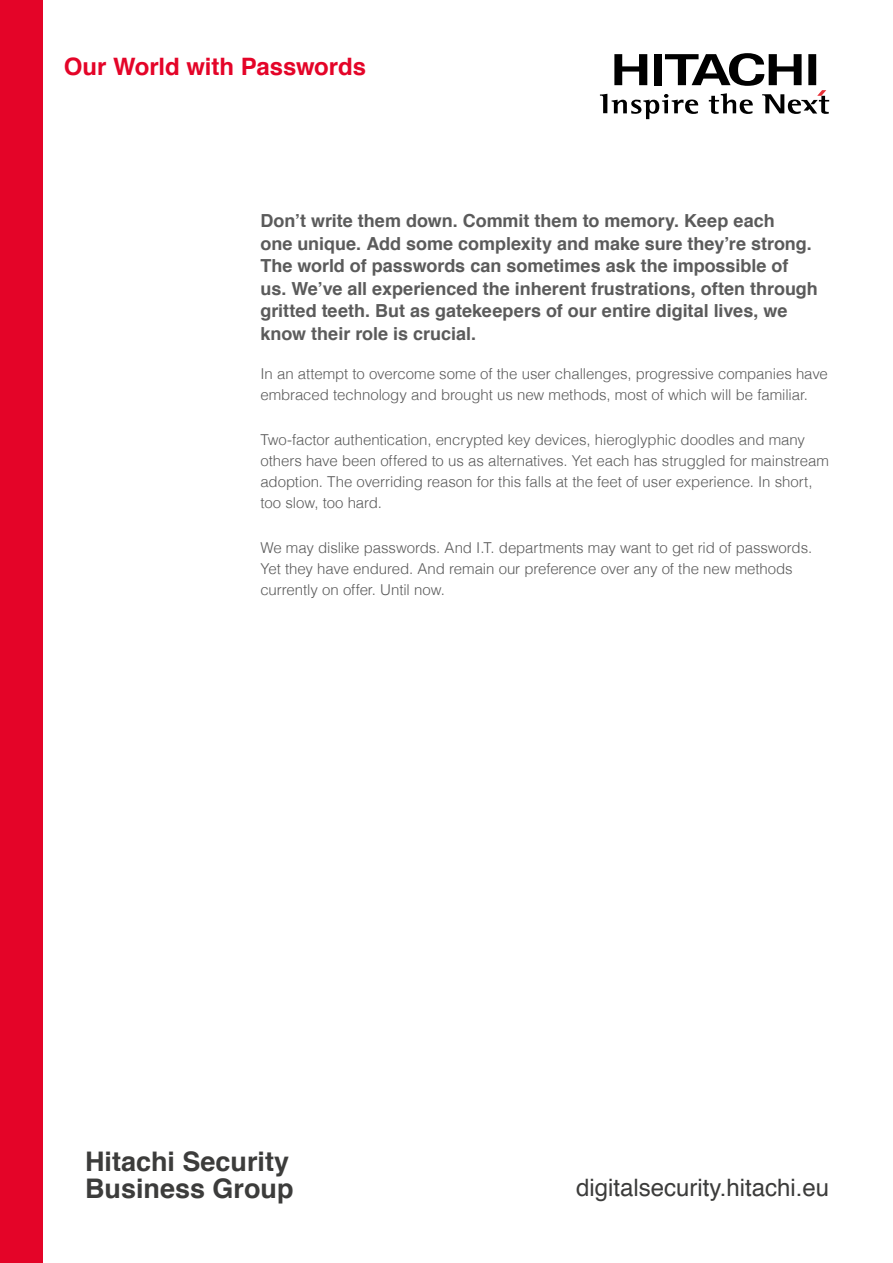
<style>
.page{position:relative;width:893px;height:1263px;background:#fff}
.page>*{position:absolute;margin:0;border:0;box-sizing:border-box;transform-origin:0 0}
.t1{font:700 27px/27px "Helvetica";color:#3c3c3b}
.t2{font:24px "Helvetica";color:#3c3c3b}
.t3{font:700 24px "Helvetica";letter-spacing:-.005em;color:#e40428}
.t4{font:700 18px/22.5px "Helvetica";color:#5b5b5b}
.t5{font:300 15px/21px "Helvetica";letter-spacing:-.005em;color:#5b5b5b}
</style>
<div class="page">
<div style="left:0;top:0;width:43px;height:1263px;background:#e40428"></div>
<svg style="left:600px;top:53px;width:229px;height:66px"></svg>
<h2 class="t3" style="left:64px;top:47px;width:304px">Our World with Passwords</h2>
<p class="t4" style="left:260px;top:210px;width:559px">Don’t write them down. Commit them to memory. Keep each<br>one unique. Add some complexity and make sure they’re strong.<br>The world of passwords can sometimes ask the impossible of us. We’ve all experienced the inherent frustrations, often through gritted teeth. But as gatekeepers of our entire digital lives, we know their role is crucial.</p>
<p class="t5" style="left:260px;top:363px;width:569px">In an attempt to overcome some of the user challenges, progressive companies have embraced technology and brought us new methods, most of which will be familiar.</p>
<p class="t5" style="left:260px;top:428px;width:570px">Two-factor authentication, encrypted key devices, hieroglyphic doodles and many others have been offered to us as alternatives. Yet each has struggled for mainstream adoption. The overriding reason for this falls at the feet of user experience. In short, too slow, too hard.</p>
<p class="t5" style="left:260px;top:537px;width:553px">We may dislike passwords. And I.T. departments may want to get rid of passwords.<br>Yet they have endured. And remain our preference over any of the new methods currently on offer. Until now.</p>
<h1 class="t1" style="left:85px;top:1148px;width:210px">Hitachi Security<br>Business Group</h1>
<h2 class="t2" style="left:576px;top:1169px;width:255px">digitalsecurity.hitachi.eu</h2>
</div>
